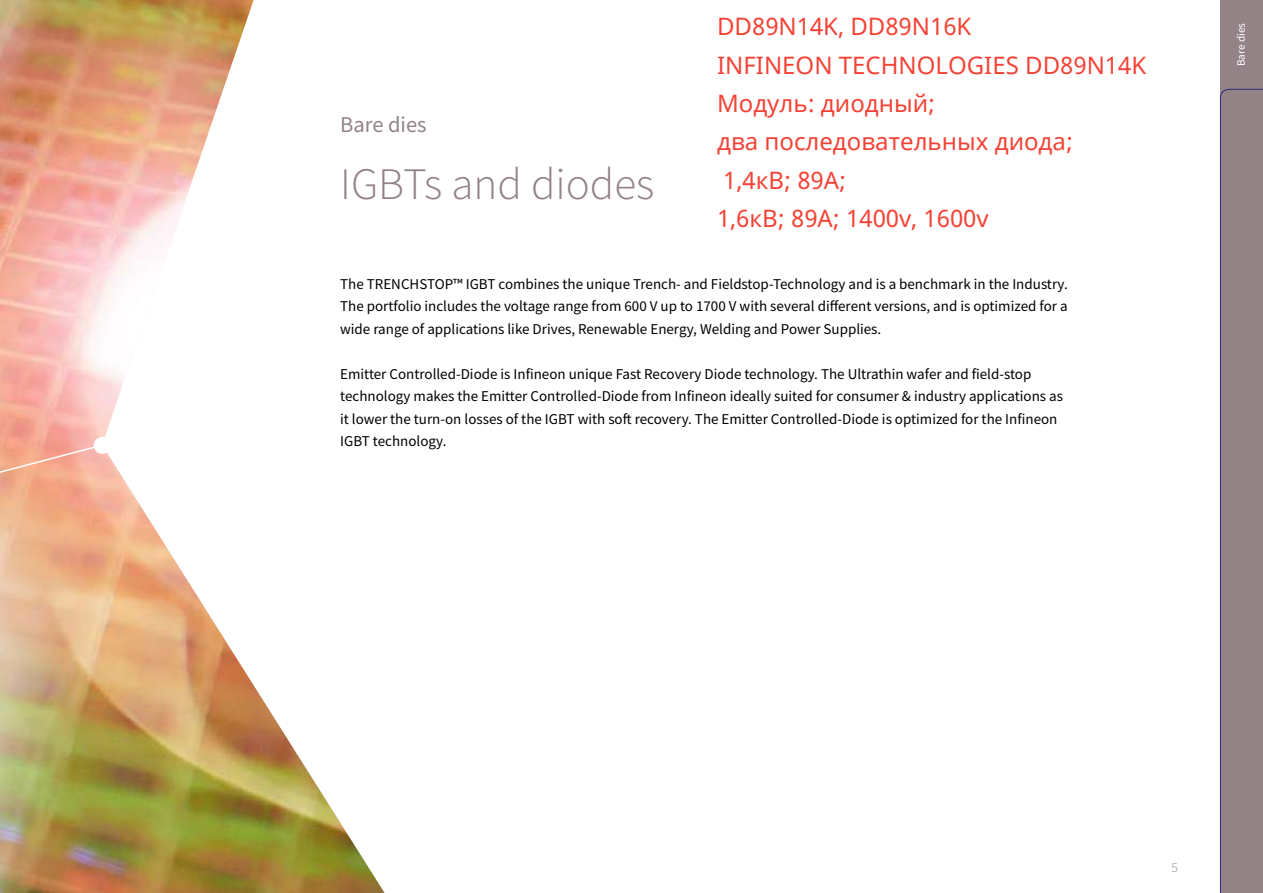
<style>
.page{position:relative;width:1263px;height:893px;background:#fff}
.page>*{position:absolute;margin:0;border:0;box-sizing:border-box;transform-origin:0 0}
.t1{font:300 45px "Source Sans Pro";color:#938386}
.t2{font:24px/38.4px "Noto Sans";color:#f44336}
.t3{font:22.5px "Source Sans Pro";color:#938386}
.t4{font:15px/22.5px "Source Sans Pro";color:#000;text-align:justify}
.t5{font:300 13.5px "Source Sans Pro";color:#938386}
.t6{font:11.25px "Source Sans Pro";color:#fff}
</style>
<div class="page">
<img style="left:0;top:0;width:385px;height:893px">
<img style="left:0;top:443px;width:104px;height:450px">
<div style="left:94px;top:437px;width:17px;height:17px;background:#fff;border-radius:50%"></div>
<div style="left:1220px;top:0;width:43px;height:893px;background:#938386"></div>
<svg style="left:1220px;top:89px;width:43px;height:804px"></svg>
<h3 class="t3" style="left:340px;top:110px;width:88px">Bare dies</h3>
<h1 class="t1" style="left:340px;top:156px;width:316px">IGBTs and diodes</h1>
<h2 class="t2" style="left:717px;top:7px;width:431px">DD89N14K, DD89N16K<br>INFINEON TECHNOLOGIES DD89N14K<br>Модуль: диодный;<br>два последовательных диода;<br>1,4кВ; 89А;<br>1,6кВ; 89А; 1400v, 1600v</h2>
<p class="t4" style="left:340px;top:272px;width:729px">The TRENCHSTOP™ IGBT combines the unique Trench- and Fieldstop-Technology and is a benchmark in the Industry.<br>The portfolio includes the voltage range from 600 V up to 1700 V with several different versions, and is optimized for a wide range of applications like Drives, Renewable Energy, Welding and Power Supplies.</p>
<p class="t4" style="left:340px;top:362px;width:724px;text-align:left">Emitter Controlled-Diode is Infineon unique Fast Recovery Diode technology. The Ultrathin wafer and field-stop technology makes the Emitter Controlled-Diode from Infineon ideally suited for consumer &amp; industry applications as it lower the turn-on losses of the IGBT with soft recovery. The Emitter Controlled-Diode is optimized for the Infineon IGBT technology.</p>
<p class="t6" style="left:1234px;top:66px;width:45px;rotate:-90deg">Bare dies</p>
<p class="t5" style="left:1171px;top:859px;width:8px">5</p>
</div>
